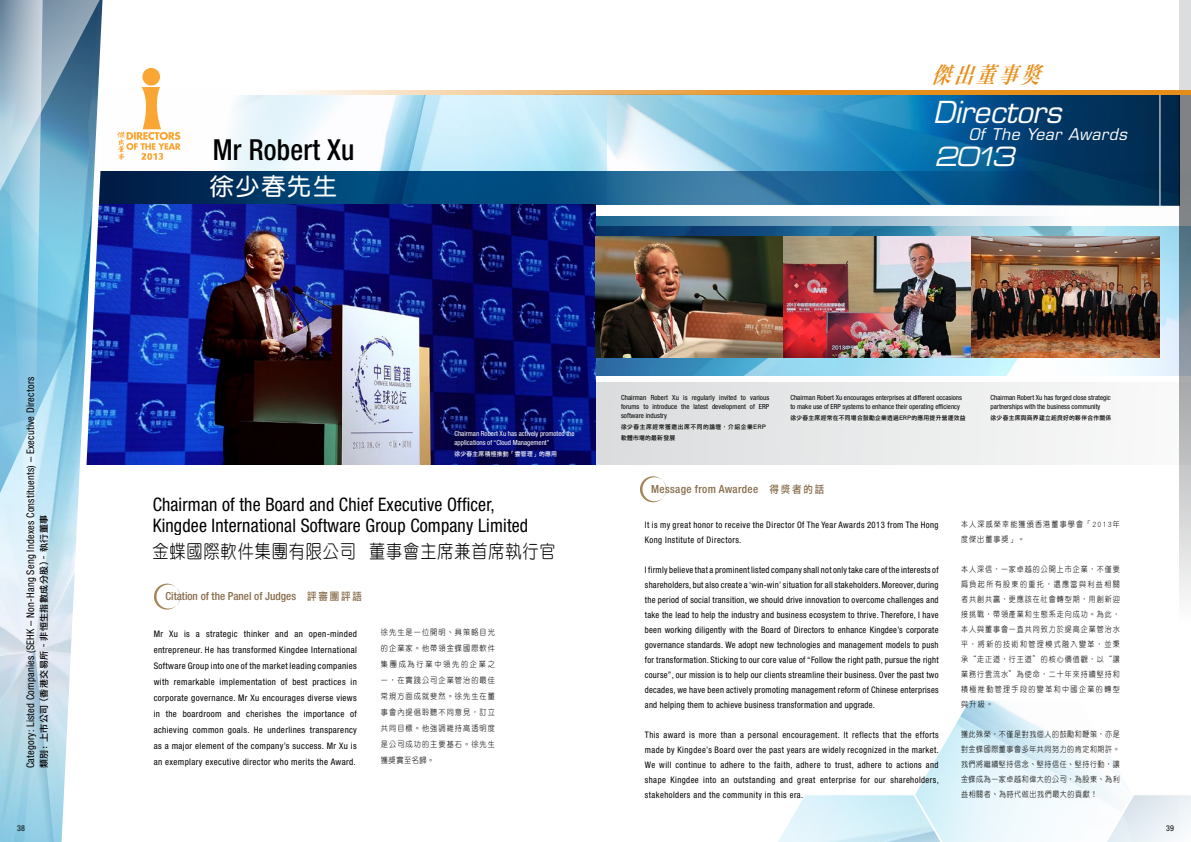
<style>
.page{position:relative;width:1191px;height:842px;background:#fff}
.page>*{position:absolute;margin:0;border:0;box-sizing:border-box;transform-origin:0 0}
.t1{font:italic 29.6px "Eurostile";color:#fff}
.t2{font:500 condensed 29px "Helvetica Neue";letter-spacing:.01em;color:#000;scale:.95 1}
.t3{font:italic 26.6px "Eurostile Extended Two";color:#fff;scale:.9 1}
.t4{font:24px "DF Yuan Std W7";letter-spacing:.075em;color:#fff}
.t5{font:italic 22.2px "Hira Min Pro N W6";color:#e58e1a;scale:.82 1}
.t6{font:condensed 18.6px/20.7px "Helvetica Neue";letter-spacing:.01em;color:#000;scale:.96 1}
.t7{font:18.6px "DF Yuan Std W3";letter-spacing:.05em;color:#000;scale:.87 1}
.t8{font:italic 15.8px "Eurostile";color:#fff}
.t9{font:500 condensed 11.1px "Helvetica Neue";color:#876c4b}
.t10{font:500 condensed 11.1px "Helvetica Neue";letter-spacing:.03em;color:#876c4b}
.t11{font:condensed 10.5px "Helvetica Neue";letter-spacing:.02em;color:#000}
.t12{font:condensed 9px/15px "Helvetica Neue";letter-spacing:.05em;color:#000;text-align:justify;scale:.96 1}
.t13{font:condensed 9px/16px "Helvetica Neue";letter-spacing:.05em;color:#000;text-align:justify}
.t14{font:9px "Li Hei Pro";letter-spacing:.05em;color:#000}
.t15{font:8px/15px "DF Yuan Std W3";letter-spacing:.14em;color:#000;text-align:justify;scale:.88 1}
.t16{font:8px/16px "DF Yuan Std W3";letter-spacing:.14em;color:#000;text-align:justify;scale:.9 1}
.t17{font:8px/15px "DF Yuan Std W3";letter-spacing:.165em;color:#000;scale:.88 1}
.t18{font:condensed 8px "Helvetica Neue";color:#000}
.t19{font:condensed 7px/9px "Helvetica Neue";color:#000}
.t20{font:condensed 7px/9px "Helvetica Neue";color:#fff}
.t21{font:6px "Li Hei Pro";letter-spacing:.05em;color:#000;scale:.96 1}
.t22{font:6px/11px "Li Hei Pro";letter-spacing:.095em;color:#000;scale:.96 1}
.t23{font:6px "Li Hei Pro";letter-spacing:.05em;color:#fff;scale:.96 1}
.s1{font-family:"Li Hei Pro";font-weight:400;font-stretch:normal;font-size:10.5px}
</style>
<div class="page">
<img style="left:595px;top:262px;width:584px;height:114px">
<svg style="left:778px;top:700px;width:401px;height:142px"></svg>
<svg style="left:595px;top:383px;width:493px;height:82px;fill:#e7e8e9"></svg>
<img style="left:606px;top:95px;width:573px;height:76px">
<img style="left:225px;top:95px;width:381px;height:76px">
<svg style="left:115px;top:171px;width:1064px;height:91px;background:#2b6690"></svg>
<div style="left:585px;top:205px;width:606px;height:10px;background:#fff"></div>
<hr style="left:1159px;top:0;width:1px;height:208px;background:#fff">
<img style="left:115px;top:205px;width:480px;height:260px">
<svg style="left:0;top:0;width:115px;height:842px"></svg>
<img style="left:0;top:126px;width:87px;height:377px">
<svg style="left:640px;top:476px;width:27px;height:27px"></svg>
<svg style="left:154px;top:583px;width:27px;height:27px"></svg>
<img style="left:595px;top:236px;width:564px;height:121px">
<img style="left:103px;top:62px;width:78px;height:105px">
<svg style="left:1179px;top:95px;width:12px;height:738px"></svg>
<div style="left:1179px;top:0;width:12px;height:91px;background:#dcddde"></div>
<svg style="left:0;top:91px;width:1191px;height:4px"></svg>
<p class="t11" style="left:24px;top:768px;width:393px;rotate:-90deg">Category: Listed Companies (SEHK – Non-Hang Seng Indexes Constituents) – Executive Directors</p>
<p class="t11" style="left:24px;top:726px;width:233px;rotate:-90deg">Statutory/Non-profit-distributing Organisations - Boards</p>
<p class="t14" style="left:39px;top:768px;width:255px;rotate:-90deg">類別: 上市公司 (香港交易所–非恒生指數成分股)–執行董事</p>
<p class="t14" style="left:39px;top:742px;width:134px;rotate:-90deg">法定／非分配利潤組織 - 董事會</p>
<p class="t2" style="left:213px;top:132px;width:151px">Mr Robert Xu</p>
<p class="t4" style="left:210px;top:174px;width:129px">徐少春先生</p>
<p class="t5" style="left:932px;top:55px;width:147px">傑出董事奬</p>
<p class="t1" style="left:933px;top:94px;width:137px">Directors</p>
<p class="t3" style="left:934px;top:138px;width:99px">2013</p>
<p class="t8" style="left:968px;top:125px;width:164px">Of The Year Awards</p>
<p class="t20" style="left:454px;top:429px;width:122px">Chairman Robert Xu has actively promoted the applications of “Cloud Management”</p>
<p class="t23" style="left:454px;top:451px;width:108px">徐少春主席積極推動「雲管理」的應用</p>
<h3 class="t6" style="left:153px;top:494px;width:393px">Chairman of the Board and Chief Executive Officer,<br>Kingdee International Software Group Company Limited</h3>
<p class="t7" style="left:153px;top:542px;width:465px">金蝶國際軟件集團有限公司 董事會主席兼首席執行官</p>
<p class="t9" style="left:165px;top:589px;width:198px">Citation of the Panel of Judges <span class="s1">評審團評語</span></p>
<p class="t13" style="left:154px;top:626px;width:205px">Mr Xu is a strategic thinker and an open-minded entrepreneur. He has transformed Kingdee International Software Group into one of the market leading companies with remarkable implementation of best practices in corporate governance. Mr Xu encourages diverse views in the boardroom and cherishes the importance of achieving common goals. He underlines transparency as a major element of the company’s success. Mr Xu is an exemplary executive director who merits the Award.</p>
<p class="t16" style="left:381px;top:624px;width:128px">徐先生是一位開明、具策略目光的企業家。他帶領金蝶國際軟件集團成為行業中領先的企業之一，在實踐公司企業管治的最佳常規方面成就斐然。徐先生在董事會內提倡聆聽不同意見，訂立共同目標。他強調維持高透明度是公司成功的主要基石。徐先生獲獎實至名歸。</p>
<p class="t19" style="left:621px;top:393px;width:150px;text-align:justify">Chairman Robert Xu is regularly invited to various forums to introduce the latest development of ERP software industry</p>
<p class="t22" style="left:621px;top:421px;width:152px">徐少春主席經常獲邀出席不同的論壇，介紹企業ERP軟體市場的最新發展</p>
<p class="t19" style="left:790px;top:393px;width:173px">Chairman Robert Xu encourages enterprises at different occasions to make use of ERP systems to enhance their operating efficiency</p>
<p class="t21" style="left:790px;top:415px;width:184px">徐少春主席經常在不同場合鼓勵企業透過ERP的應用提升營運效益</p>
<p class="t10" style="left:651px;top:483px;width:175px">Message from Awardee <span class="s1">得奬者的話</span></p>
<p class="t19" style="left:990px;top:393px;width:122px">Chairman Robert Xu has forged close strategic partnerships with the business community</p>
<p class="t21" style="left:990px;top:415px;width:127px">徐少春主席與商界建立起良好的夥伴合作關係</p>
<p class="t12" style="left:645px;top:517px;width:307px">It is my great honor to receive the Director Of The Year Awards 2013 from The Hong<br>Kong Institute of Directors.</p>
<p class="t12" style="left:645px;top:562px;width:307px">I firmly believe that a prominent listed company shall not only take care of the interests of shareholders, but also create a ‘win-win’ situation for all stakeholders. Moreover, during the period of social transition, we should drive innovation to overcome challenges and take the lead to help the industry and business ecosystem to thrive. Therefore, I have been working diligently with the Board of Directors to enhance Kingdee’s corporate governance standards. We adopt new technologies and management models to push for transformation. Sticking to our core value of “Follow the right path, pursue the right course”, our mission is to help our clients streamline their business. Over the past two decades, we have been actively promoting management reform of Chinese enterprises and helping them to achieve business transformation and upgrade.</p>
<p class="t12" style="left:645px;top:727px;width:308px">This award is more than a personal encouragement. It reflects that the efforts made by Kingdee’s Board over the past years are widely recognized in the market.<br>We will continue to adhere to the faith, adhere to trust, adhere to actions and shape Kingdee into an outstanding and great enterprise for our shareholders, stakeholders and the community in this era.</p>
<p class="t17" style="left:961px;top:516px;width:182px">本人深感榮幸能獲頒香港董事學會「2013年度傑出董事獎」。</p>
<p class="t15" style="left:961px;top:561px;width:182px">本人深信，一家卓越的公開上市企業，不僅要肩負起所有股東的重托，還應當與利益相關者共創共贏，更應該在社會轉型期，用創新迎接挑戰，帶領產業和生態系走向成功。為此，本人與董事會一直共同致力於提高企業管治水平，將新的技術和管理模式融入變革，並秉承“走正道，行王道”的核心價值觀，以“讓業務行雲流水”為使命，二十年來持續堅持和積極推動管理手段的變革和中國企業的轉型與升級。</p>
<p class="t15" style="left:961px;top:726px;width:182px">獲此殊榮，不僅是對我個人的鼓勵和鞭策，亦是對金蝶國際董事會多年共同努力的肯定和期許。我們將繼續堅持信念、堅持信任、堅持行動，讓金蝶成為一家卓越和偉大的公司，為股東、為利益相關者、為時代做出我們最大的貢獻！</p>
<p class="t18" style="left:17px;top:824px;width:9px">38</p>
<p class="t18" style="left:1166px;top:824px;width:9px">39</p>
</div>
